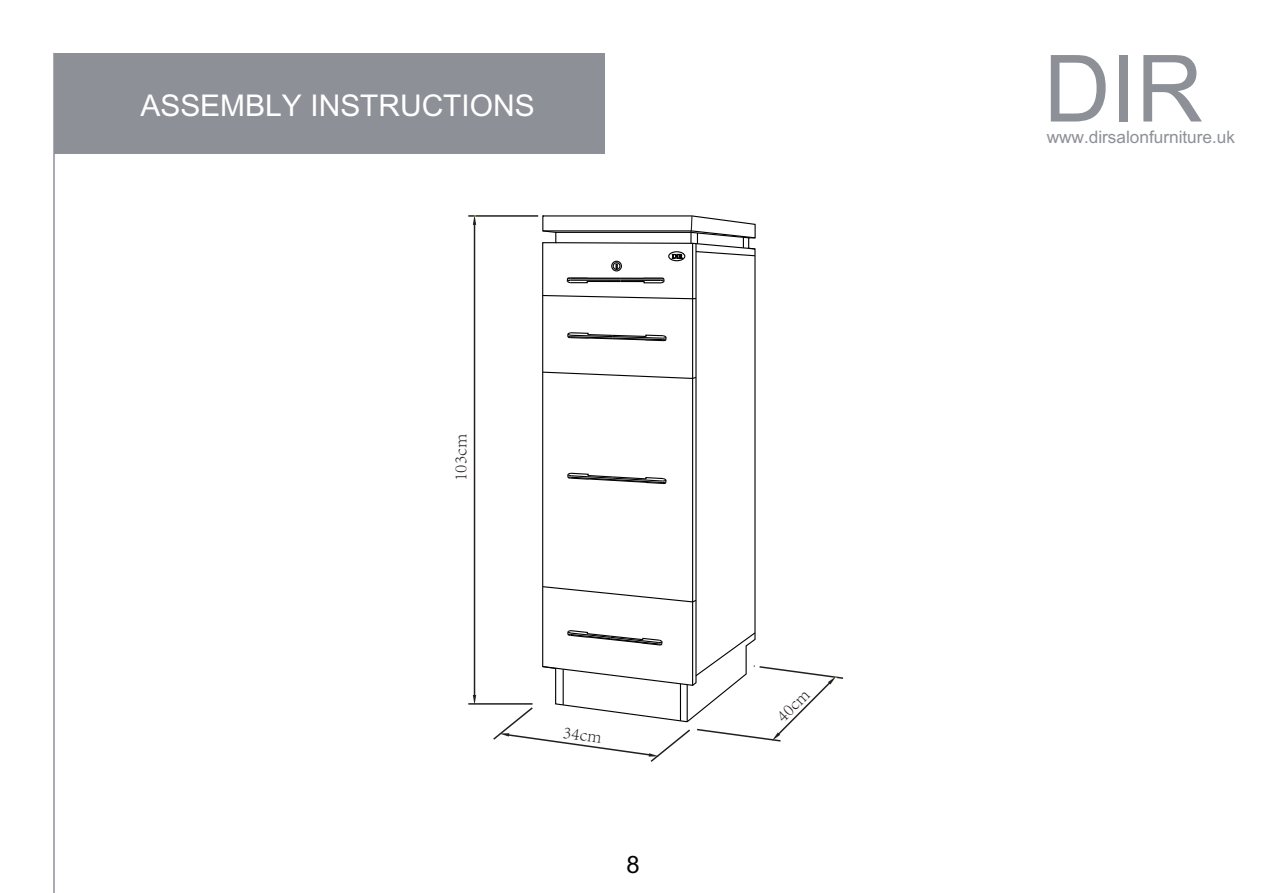
<style>
.page{position:relative;width:1263px;height:893px;background:#fff}
.page>*{position:absolute;margin:0;border:0;box-sizing:border-box;transform-origin:0 0}
.t1{font:93px "+Arial";color:#8e9097}
.t2{font:30px "+Arial";color:#fff}
.t3{font:24px "+Arial";color:#030303}
.t4{font:300 18px "Adobe Song Std";color:#231f20}
.t5{font:17.25px "+Arial";color:#8e9097}
</style>
<div class="page">
<div style="left:54px;top:53px;width:551px;height:101px;background:#8e9097"></div>
<hr style="left:53px;top:53px;width:2px;height:840px;background:#8e9097">
<hr style="left:468px;top:703px;width:64px;height:2px;background:#231f20">
<hr style="left:468px;top:215px;width:70px;height:2px;background:#231f20">
<hr style="left:474px;top:224px;width:1px;height:472px;background:#231f20">
<svg style="left:473px;top:695px;width:3px;height:10px"></svg>
<svg style="left:473px;top:215px;width:3px;height:10px"></svg>
<svg style="left:492px;top:215px;width:352px;height:547px"></svg>
<h2 class="t2" style="left:141px;top:85px;width:396px">ASSEMBLY INSTRUCTIONS</h2>
<p class="t4" style="left:450px;top:481px;width:48px;rotate:-90deg">103cm</p>
<p class="t4" style="left:565px;top:721px;width:40px;rotate:8deg">34cm</p>
<h3 class="t3" style="left:626px;top:848px;width:15px">8</h3>
<p class="t4" style="left:772px;top:712px;width:40px;rotate:-45deg">40cm</p>
<h1 class="t1" style="left:1043px;top:25px;width:161px">DIR</h1>
<p class="t5" style="left:1047px;top:125px;width:190px">www.dirsalonfurniture.uk</p>
</div>
